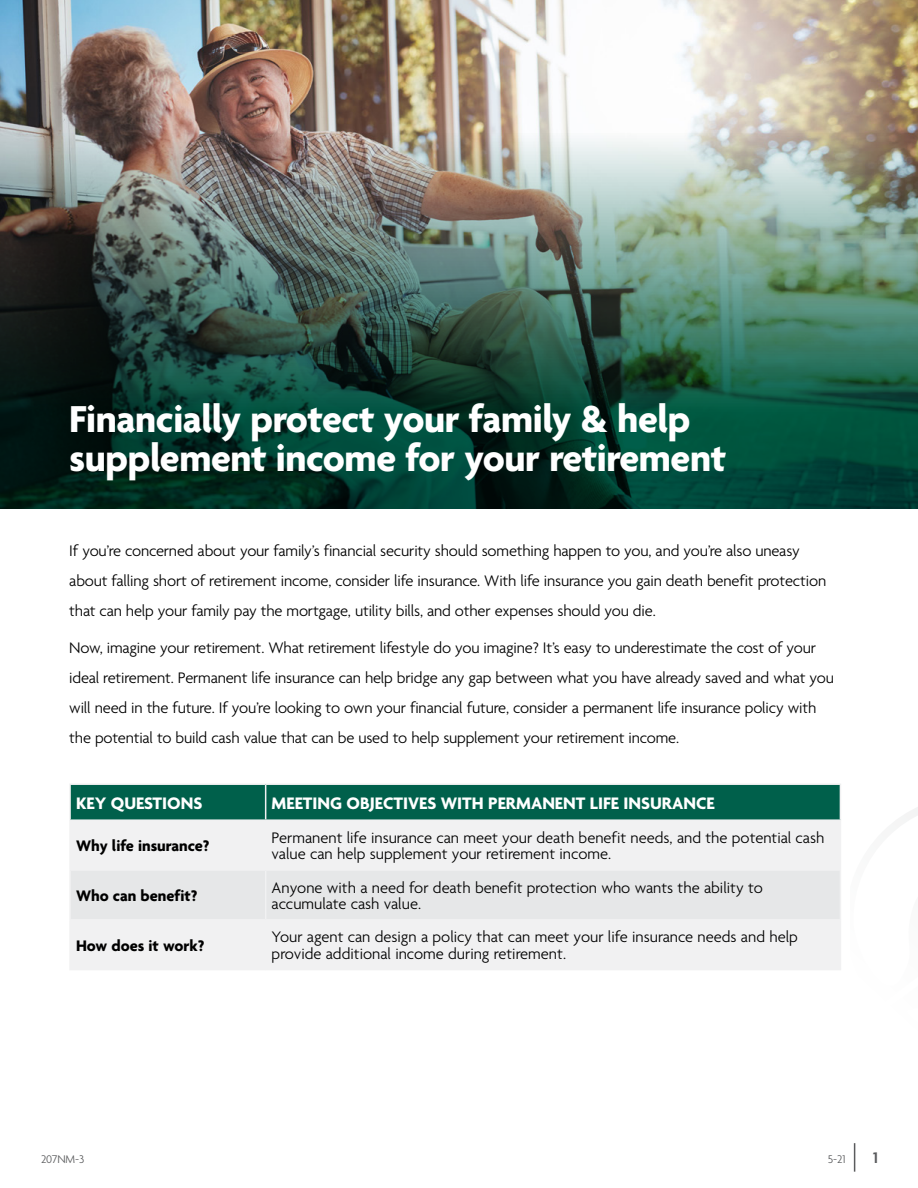
<style>
.page{position:relative;width:918px;height:1188px;background:#fff}
.page>*{position:absolute;margin:0;border:0;box-sizing:border-box;transform-origin:0 0}
.t1{font:700 40.5px/39px "Agenda";letter-spacing:-.01em;color:#fff}
.t2{font:700 18px "Agenda";color:#fff}
.t3{font:300 16.5px/30px "Agenda";letter-spacing:-.01em;color:#000}
.t4{font:700 16.5px "Agenda";color:#000}
.t5{font:600 16.5px "Agenda";color:#58595b}
.t6{font:300 12px "Agenda";letter-spacing:-.01em;color:#58595b}
</style>
<div class="page">
<svg style="left:900px;top:807px;width:18px;height:16px"></svg>
<svg style="left:854px;top:1143px;width:1px;height:29px"></svg>
<img style="left:0;top:0;width:918px;height:133px">
<img style="left:0;top:133px;width:918px;height:375px">
<div style="left:71px;top:785px;width:769px;height:34px;background:#00604b"></div>
<div style="left:71px;top:821px;width:769px;height:148px;background:#f1f1f2"></div>
<div style="left:71px;top:871px;width:769px;height:48px;background:#e6e7e8"></div>
<hr style="left:69px;top:783px;width:197px;height:2px;background:#f1f1f2">
<hr style="left:69px;top:785px;width:2px;height:34px;background:#f1f1f2">
<hr style="left:266px;top:783px;width:575px;height:2px;background:#f1f1f2">
<hr style="left:265px;top:785px;width:1px;height:34px;background:#f1f1f2">
<hr style="left:840px;top:785px;width:1px;height:34px;background:#f1f1f2">
<hr style="left:69px;top:819px;width:197px;height:2px;background:#f1f1f2">
<hr style="left:69px;top:821px;width:2px;height:48px;background:#f1f1f2">
<hr style="left:266px;top:819px;width:575px;height:2px;background:#f1f1f2">
<hr style="left:265px;top:821px;width:1px;height:48px;background:#f1f1f2">
<hr style="left:840px;top:821px;width:1px;height:48px;background:#f1f1f2">
<hr style="left:69px;top:869px;width:197px;height:2px;background:#f1f1f2">
<hr style="left:69px;top:871px;width:2px;height:48px;background:#f1f1f2">
<hr style="left:266px;top:869px;width:575px;height:2px;background:#f1f1f2">
<hr style="left:265px;top:871px;width:1px;height:48px;background:#f1f1f2">
<hr style="left:840px;top:871px;width:1px;height:48px;background:#f1f1f2">
<hr style="left:69px;top:919px;width:197px;height:2px;background:#f1f1f2">
<hr style="left:69px;top:921px;width:2px;height:48px;background:#f1f1f2">
<hr style="left:266px;top:919px;width:575px;height:2px;background:#f1f1f2">
<hr style="left:265px;top:921px;width:1px;height:48px;background:#f1f1f2">
<hr style="left:840px;top:921px;width:1px;height:48px;background:#f1f1f2">
<hr style="left:69px;top:969px;width:197px;height:1px;background:#f1f1f2">
<hr style="left:266px;top:969px;width:575px;height:1px;background:#f1f1f2">
<h1 class="t1" style="left:69px;top:402px;width:658px">Financially protect your family &amp; help supplement income for your retirement</h1>
<p class="t3" style="left:69px;top:537px;width:759px">If you’re concerned about your family’s financial security should something happen to you, and you’re also uneasy about falling short of retirement income, consider life insurance. With life insurance you gain death benefit protection that can help your family pay the mortgage, utility bills, and other expenses should you die.</p>
<p class="t3" style="left:69px;top:634px;width:766px">Now, imagine your retirement. What retirement lifestyle do you imagine? It’s easy to underestimate the cost of your ideal retirement. Permanent life insurance can help bridge any gap between what you have already saved and what you will need in the future. If you’re looking to own your financial future, consider a permanent life insurance policy with the potential to build cash value that can be used to help supplement your retirement income.</p>
<p class="t2" style="left:76px;top:793px;width:128px">KEY QUESTIONS</p>
<p class="t2" style="left:272px;top:793px;width:445px">MEETING OBJECTIVES WITH PERMANENT LIFE INSURANCE</p>
<p class="t4" style="left:76px;top:837px;width:135px">Why life insurance?</p>
<p class="t3" style="left:272px;top:830px;width:554px;line-height:16.5px">Permanent life insurance can meet your death benefit needs, and the potential cash value can help supplement your retirement income.</p>
<p class="t4" style="left:76px;top:887px;width:123px">Who can benefit?</p>
<p class="t3" style="left:272px;top:880px;width:493px;line-height:16.5px">Anyone with a need for death benefit protection who wants the ability to accumulate cash value.</p>
<p class="t4" style="left:76px;top:936px;width:130px">How does it work?</p>
<p class="t3" style="left:272px;top:930px;width:528px;line-height:16.5px">Your agent can design a policy that can meet your life insurance needs and help provide additional income during retirement.</p>
<p class="t6" style="left:41px;top:1153px;width:45px">207NM-3</p>
<p class="t6" style="left:828px;top:1153px;width:19px">5-21</p>
<p class="t5" style="left:873px;top:1149px;width:6px">1</p>
</div>
